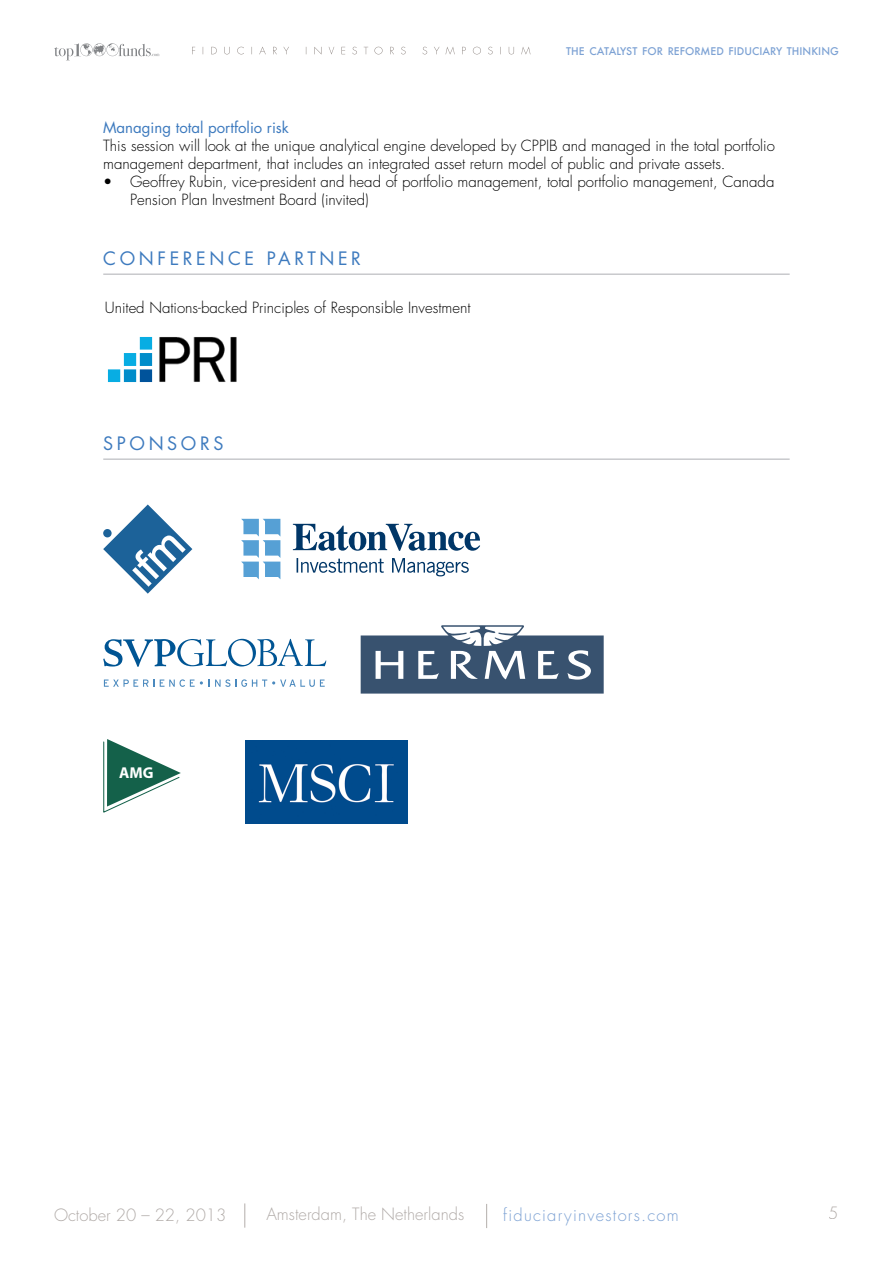
<style>
.page{position:relative;width:893px;height:1263px;background:#fff}
.page>*{position:absolute;margin:0;border:0;box-sizing:border-box;transform-origin:0 0}
.t1{font:18px "Futura LT";letter-spacing:.2em;color:#3d7abe}
.t2{font:300 16.5px "Futura LT";color:#928a86}
.t3{font:300 16.5px "Futura LT";letter-spacing:.075em;color:#7da2d4}
.t4{font:700 15.75px "Myriad Pro";color:#fff}
.t5{font:300 15px/18px "Futura LT";color:#000}
.t6{font:15px "Futura LT";color:#3d7abe}
.t7{font:500 10.35px "Futura";color:#7da2d4}
</style>
<div class="page">
<svg style="left:192px;top:47px;width:338px;height:8px"></svg>
<svg style="left:486px;top:1204px;width:1px;height:24px"></svg>
<svg style="left:54px;top:43px;width:105px;height:17px"></svg>
<svg style="left:244px;top:1203px;width:1px;height:24px"></svg>
<hr style="left:103px;top:274px;width:687px;height:1px;background:#b6b7bb">
<hr style="left:103px;top:459px;width:687px;height:1px;background:#b6b7bb">
<img style="left:107px;top:337px;width:130px;height:45px">
<svg style="left:103px;top:504px;width:89px;height:90px"></svg>
<svg style="left:361px;top:625px;width:243px;height:69px"></svg>
<svg style="left:293px;top:524px;width:187px;height:27px"></svg>
<svg style="left:241px;top:519px;width:39px;height:60px"></svg>
<svg style="left:297px;top:558px;width:172px;height:18px"></svg>
<svg style="left:104px;top:679px;width:99px;height:8px"></svg>
<svg style="left:209px;top:679px;width:116px;height:8px"></svg>
<svg style="left:103px;top:639px;width:223px;height:28px"></svg>
<svg style="left:103px;top:739px;width:78px;height:74px"></svg>
<img style="left:245px;top:741px;width:162px;height:83px">
<p class="t7" style="left:566px;top:44px;width:274px">THE CATALYST FOR REFORMED FIDUCIARY THINKING</p>
<p class="t6" style="left:103px;top:118px;width:187px">Managing total portfolio risk</p>
<p class="t5" style="left:103px;top:137px;width:673px">This session will look at the unique analytical engine developed by CPPIB and managed in the total portfolio management department, that includes an integrated asset return model of public and private assets.</p>
<p class="t5" style="left:130px;top:173px;width:646px;text-indent:-27px">• Geoffrey Rubin, vice-president and head of portfolio management, total portfolio management, Canada<br>Pension Plan Investment Board (invited)</p>
<p class="t1" style="left:103px;top:247px;width:259px">CONFERENCE PARTNER</p>
<p class="t5" style="left:105px;top:299px;width:367px">United Nations-backed Principles of Responsible Investment</p>
<p class="t1" style="left:103px;top:432px;width:122px">SPONSORS</p>
<p class="t4" style="left:119px;top:763px;width:36px">AMG</p>
<p class="t2" style="left:266px;top:1204px;width:199px">Amsterdam, The Netherlands</p>
<p class="t2" style="left:829px;top:1202px;width:12px">5</p>
<p class="t2" style="left:54px;top:1204px;width:174px">October 20 – 22, 2013</p>
<p class="t3" style="left:503px;top:1204px;width:177px">fiduciaryinvestors.com</p>
</div>
